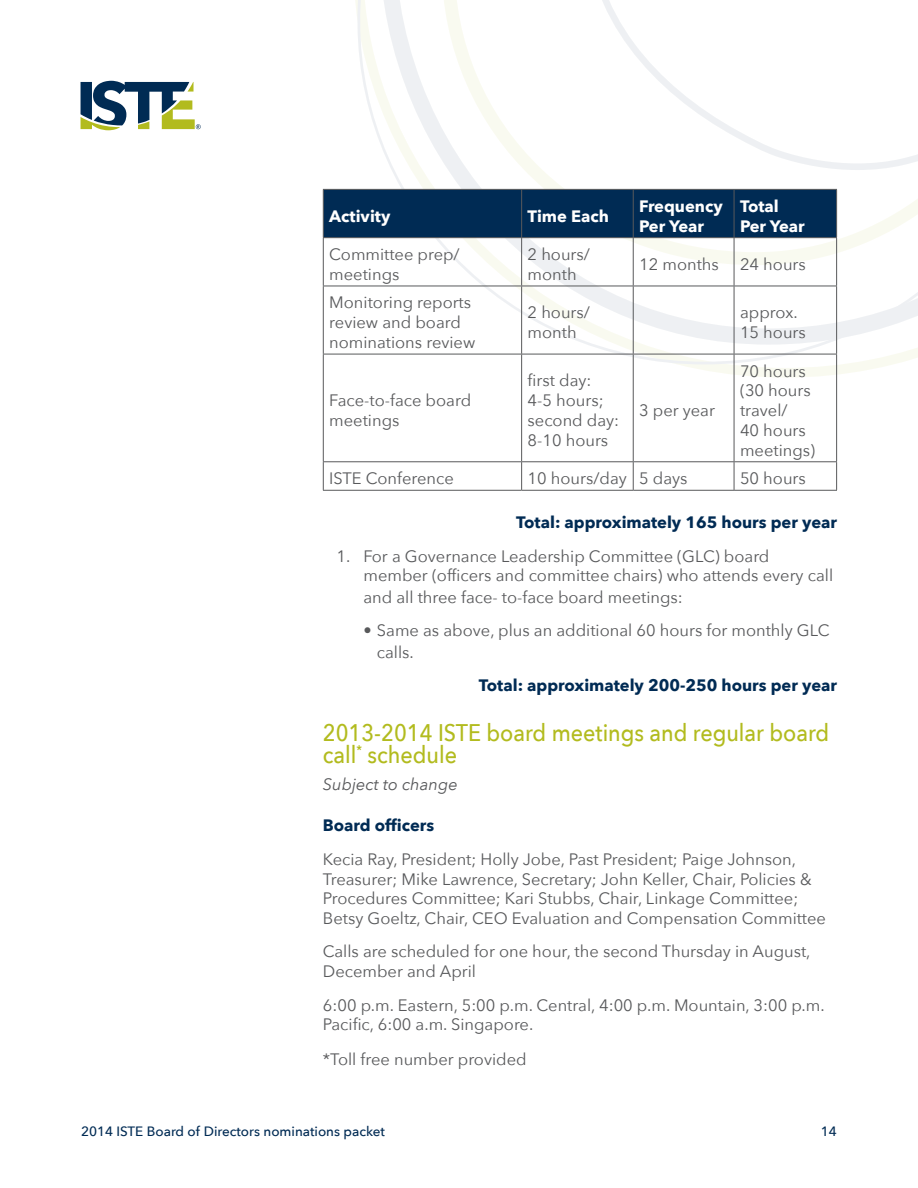
<style>
.page{position:relative;width:918px;height:1188px;background:#fff}
.page>*{position:absolute;margin:0;border:0;box-sizing:border-box;transform-origin:0 0}
.t1{font:500 24px/22.5px "Avenir Next";color:#b2bb1e;scale:.9 1}
.t2{font:16.5px/19.8px "Avenir Next";color:#58595b}
.t3{font:700 16.5px "Avenir Next";color:#002b54}
.t4{font:700 16.5px/19.8px "Avenir Next";color:#fff}
.t5{font:italic 16.5px "Avenir Next";color:#58595b}
.t6{font:500 13.5px "Avenir Next";color:#002b54}
</style>
<div class="page">
<svg style="left:522px;top:364px;width:370px;height:14px"></svg>
<svg style="left:349px;top:0;width:569px;height:364px"></svg>
<svg style="left:442px;top:0;width:476px;height:265px"></svg>
<svg style="left:81px;top:81px;width:120px;height:49px"></svg>
<div style="left:324px;top:190px;width:512px;height:47px;background:#002b54"></div>
<hr style="left:323px;top:189px;width:199px;height:1px;background:#58595b">
<hr style="left:323px;top:190px;width:1px;height:47px;background:#58595b">
<hr style="left:522px;top:189px;width:111px;height:1px;background:#58595b">
<hr style="left:521px;top:190px;width:1px;height:47px;background:#58595b">
<hr style="left:633px;top:189px;width:101px;height:1px;background:#58595b">
<hr style="left:633px;top:190px;width:1px;height:47px;background:#58595b">
<hr style="left:734px;top:189px;width:103px;height:1px;background:#58595b">
<hr style="left:734px;top:190px;width:1px;height:47px;background:#58595b">
<hr style="left:836px;top:190px;width:1px;height:47px;background:#58595b">
<hr style="left:323px;top:237px;width:199px;height:1px;background:#58595b">
<hr style="left:323px;top:238px;width:1px;height:48px;background:#58595b">
<hr style="left:522px;top:237px;width:111px;height:1px;background:#58595b">
<hr style="left:521px;top:238px;width:1px;height:48px;background:#58595b">
<hr style="left:633px;top:237px;width:101px;height:1px;background:#58595b">
<hr style="left:633px;top:238px;width:1px;height:48px;background:#58595b">
<hr style="left:734px;top:237px;width:103px;height:1px;background:#58595b">
<hr style="left:734px;top:238px;width:1px;height:48px;background:#58595b">
<hr style="left:836px;top:238px;width:1px;height:48px;background:#58595b">
<hr style="left:323px;top:286px;width:199px;height:1px;background:#58595b">
<hr style="left:323px;top:286px;width:1px;height:68px;background:#58595b">
<hr style="left:522px;top:286px;width:111px;height:1px;background:#58595b">
<hr style="left:521px;top:286px;width:1px;height:68px;background:#58595b">
<hr style="left:633px;top:286px;width:101px;height:1px;background:#58595b">
<hr style="left:633px;top:286px;width:1px;height:68px;background:#58595b">
<hr style="left:734px;top:286px;width:103px;height:1px;background:#58595b">
<hr style="left:734px;top:286px;width:1px;height:68px;background:#58595b">
<hr style="left:836px;top:286px;width:1px;height:68px;background:#58595b">
<hr style="left:323px;top:354px;width:199px;height:1px;background:#58595b">
<hr style="left:323px;top:354px;width:1px;height:107px;background:#58595b">
<hr style="left:522px;top:354px;width:111px;height:1px;background:#58595b">
<hr style="left:521px;top:354px;width:1px;height:107px;background:#58595b">
<hr style="left:633px;top:354px;width:101px;height:1px;background:#58595b">
<hr style="left:633px;top:354px;width:1px;height:107px;background:#58595b">
<hr style="left:734px;top:354px;width:103px;height:1px;background:#58595b">
<hr style="left:734px;top:354px;width:1px;height:107px;background:#58595b">
<hr style="left:836px;top:354px;width:1px;height:107px;background:#58595b">
<hr style="left:323px;top:461px;width:199px;height:1px;background:#58595b">
<svg style="left:323px;top:462px;width:1px;height:28px"></svg>
<hr style="left:522px;top:461px;width:111px;height:1px;background:#58595b">
<svg style="left:521px;top:462px;width:1px;height:28px"></svg>
<hr style="left:633px;top:461px;width:101px;height:1px;background:#58595b">
<svg style="left:633px;top:462px;width:1px;height:28px"></svg>
<hr style="left:734px;top:461px;width:103px;height:1px;background:#58595b">
<svg style="left:734px;top:462px;width:1px;height:28px"></svg>
<svg style="left:836px;top:462px;width:1px;height:28px"></svg>
<hr style="left:323px;top:490px;width:199px;height:1px;background:#58595b">
<hr style="left:522px;top:490px;width:111px;height:1px;background:#58595b">
<hr style="left:633px;top:490px;width:101px;height:1px;background:#58595b">
<hr style="left:734px;top:490px;width:103px;height:1px;background:#58595b">
<p class="t4" style="left:329px;top:206px;width:63px">Activity</p>
<p class="t4" style="left:528px;top:206px;width:83px">Time Each</p>
<p class="t4" style="left:639px;top:196px;width:85px">Frequency<br>Per Year</p>
<p class="t4" style="left:740px;top:196px;width:66px">Total<br>Per Year</p>
<p class="t2" style="left:329px;top:245px;width:132px">Committee prep/ meetings</p>
<p class="t2" style="left:528px;top:245px;width:64px">2 hours/ month</p>
<p class="t2" style="left:639px;top:254px;width:81px">12 months</p>
<p class="t2" style="left:740px;top:254px;width:67px">24 hours</p>
<p class="t2" style="left:329px;top:293px;width:148px">Monitoring reports review and board nominations review</p>
<p class="t2" style="left:528px;top:303px;width:64px">2 hours/ month</p>
<p class="t2" style="left:740px;top:303px;width:67px">approx.<br>15 hours</p>
<p class="t2" style="left:329px;top:391px;width:143px">Face-to-face board meetings</p>
<p class="t2" style="left:528px;top:371px;width:93px">first day:<br>4-5 hours; second day:<br>8-10 hours</p>
<p class="t2" style="left:639px;top:401px;width:77px">3 per year</p>
<p class="t2" style="left:740px;top:361px;width:77px">70 hours (30 hours travel/<br>40 hours meetings)</p>
<p class="t2" style="left:329px;top:469px;width:126px">ISTE Conference</p>
<p class="t2" style="left:528px;top:469px;width:162px">10 hours/day 5 days</p>
<p class="t2" style="left:740px;top:469px;width:67px">50 hours</p>
<p class="t3" style="left:516px;top:512px;width:322px">Total: approximately 165 hours per year</p>
<p class="t2" style="left:363px;top:546px;width:471px;text-indent:-27px">1. For a Governance Leadership Committee (GLC) board member (officers and committee chairs) who attends every call</p>
<p class="t2" style="left:363px;top:587px;width:321px">and all three face- to-face board meetings:</p>
<p class="t2" style="left:377px;top:620px;width:454px;line-height:21.6px;text-indent:-13px">• Same as above, plus an additional 60 hours for monthly GLC calls.</p>
<p class="t3" style="left:479px;top:675px;width:360px">Total: approximately 200-250 hours per year</p>
<h1 class="t1" style="left:323px;top:721px;width:564px">2013-2014 ISTE board meetings and regular board call<sup>*</sup> schedule</h1>
<p class="t5" style="left:323px;top:774px;width:136px">Subject to change</p>
<p class="t3" style="left:323px;top:816px;width:113px">Board officers</p>
<p class="t2" style="left:323px;top:849px;width:505px">Kecia Ray, President; Holly Jobe, Past President; Paige Johnson, Treasurer; Mike Lawrence, Secretary; John Keller, Chair, Policies &amp; Procedures Committee; Kari Stubbs, Chair, Linkage Committee; Betsy Goeltz, Chair, CEO Evaluation and Compensation Committee</p>
<p class="t2" style="left:323px;top:942px;width:489px">Calls are scheduled for one hour, the second Thursday in August,<br>December and April</p>
<p class="t2" style="left:323px;top:995px;width:503px">6:00 p.m. Eastern, 5:00 p.m. Central, 4:00 p.m. Mountain, 3:00 p.m.<br>Pacific, 6:00 a.m. Singapore.</p>
<p class="t2" style="left:323px;top:1050px;width:205px">*Toll free number provided</p>
<p class="t6" style="left:81px;top:1123px;width:306px">2014 ISTE Board of Directors nominations packet</p>
<p class="t6" style="left:821px;top:1123px;width:18px">14</p>
</div>
